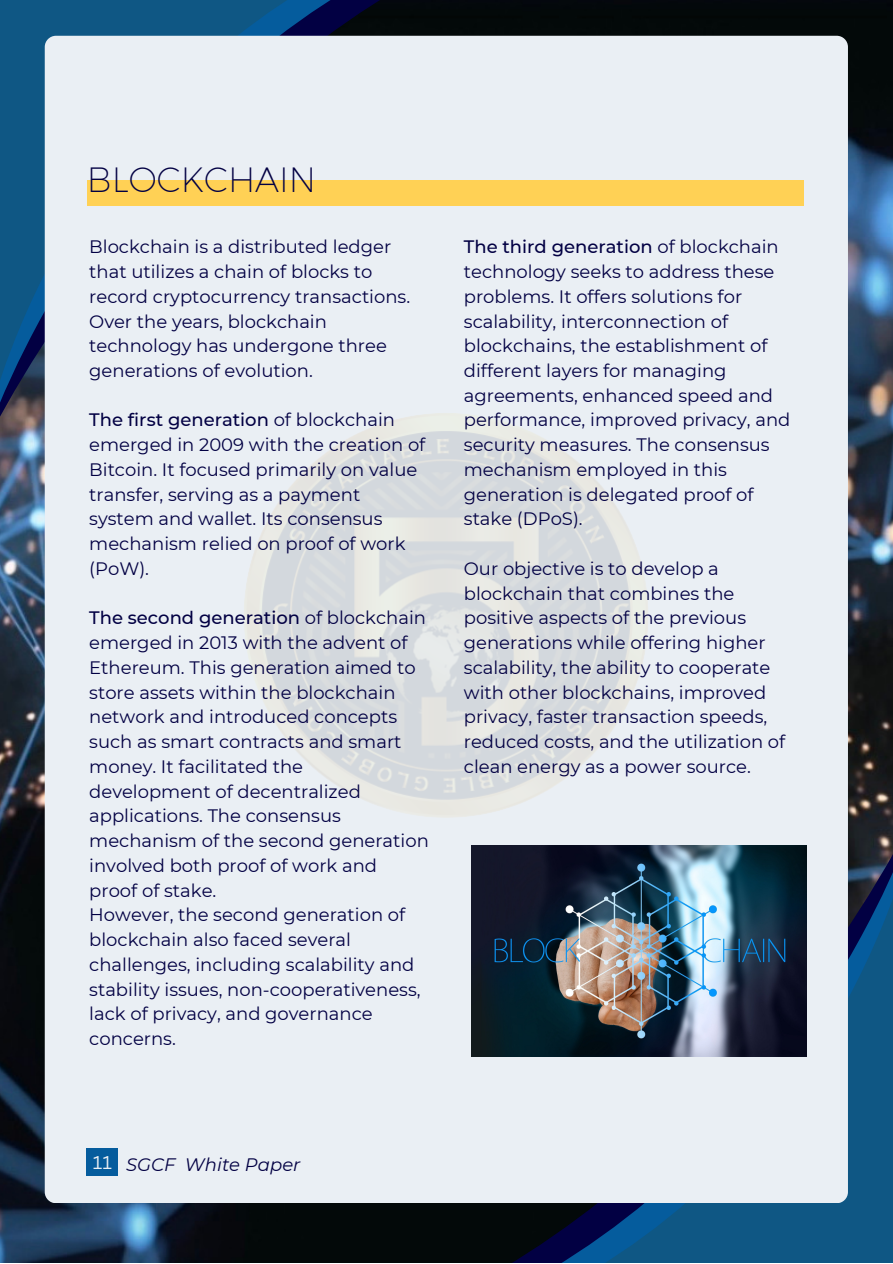
<style>
.page{position:relative;width:893px;height:1264px;background:#fff}
.page>*{position:absolute;margin:0;border:0;box-sizing:border-box;transform-origin:0 0}
.t1{font:300 34.2px "Kief Montaser Extra";color:#020043}
.t2{font:18px/24.8px "Montserrat";color:#020043}
.t3{font:italic 18px "Montserrat";color:#020043}
.t4{font:18px "Canva Sans";color:#eaeff4}
.s1{font-weight:500}
</style>
<div class="page">
<img style="left:0;top:0;width:892px;height:1262px">
<svg style="left:0;top:0;width:335px;height:456px;background:#16537f"></svg>
<svg style="left:565px;top:801px;width:327px;height:461px;background:#235a83"></svg>
<div style="left:45px;top:36px;width:802px;height:1167px;background:#eaeff4;border-radius:11px"></div>
<div style="left:87px;top:180px;width:716px;height:25px;background:#ffd155"></div>
<div style="left:87px;top:1148px;width:31px;height:27px;background:#055c9d"></div>
<img style="left:471px;top:845px;width:335px;height:210px">
<p class="t1" style="left:87px;top:158px;width:230px">BLOCKCHAIN</p>
<p class="t2" style="left:89px;top:234px;width:322px">Blockchain is a distributed ledger that utilizes a chain of blocks to record cryptocurrency transactions.<br>Over the years, blockchain technology has undergone three generations of evolution.</p>
<p class="t2" style="left:89px;top:407px;width:337px"><span class="s1">The first generation</span> of blockchain emerged in 2009 with the creation of<br>Bitcoin. It focused primarily on value transfer, serving as a payment system and wallet. Its consensus mechanism relied on proof of work (PoW).</p>
<p class="t2" style="left:89px;top:605px;width:341px"><span class="s1">The second generation</span> of blockchain emerged in 2013 with the advent of<br>Ethereum. This generation aimed to store assets within the blockchain network and introduced concepts such as smart contracts and smart money. It facilitated the development of decentralized applications. The consensus mechanism of the second generation involved both proof of work and proof of stake.</p>
<p class="t2" style="left:89px;top:902px;width:333px">However, the second generation of blockchain also faced several challenges, including scalability and stability issues, non-cooperativeness, lack of privacy, and governance concerns.</p>
<p class="t2" style="left:464px;top:234px;width:328px"><span class="s1">The third generation</span> of blockchain technology seeks to address these problems. It offers solutions for scalability, interconnection of blockchains, the establishment of different layers for managing agreements, enhanced speed and performance, improved privacy, and security measures. The consensus mechanism employed in this generation is delegated proof of stake (DPoS).</p>
<p class="t2" style="left:464px;top:556px;width:323px">Our objective is to develop a blockchain that combines the positive aspects of the previous generations while offering higher scalability, the ability to cooperate with other blockchains, improved privacy, faster transaction speeds, reduced costs, and the utilization of clean energy as a power source.</p>
<p class="t4" style="left:93px;top:1149px;width:21px">11</p>
<p class="t3" style="left:126px;top:1153px;width:176px">SGCF White Paper</p>
</div>
